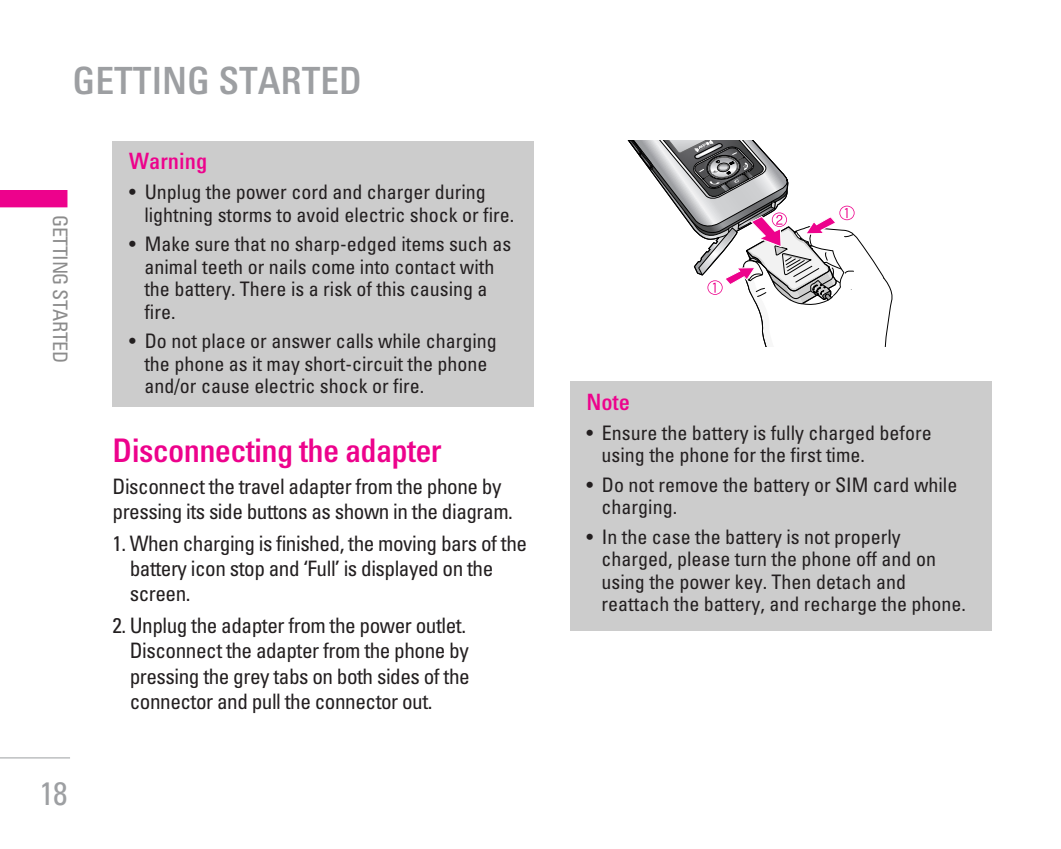
<style>
.page{position:relative;width:1061px;height:849px;background:#fff}
.page>*{position:absolute;margin:0;border:0;box-sizing:border-box;transform-origin:0 0}
.t1{font:600 condensed 37.5px "Univers";color:#9d9fa2}
.t2{font:600 condensed 32.5px "Univers";letter-spacing:-.02em;color:#ed028c}
.t3{font:condensed 32.5px "Univers";color:#9d9fa2}
.t4{font:600 condensed 22.5px "Univers";color:#ed028c}
.t5{font:condensed 21.25px/25px "Univers";letter-spacing:-.02em;color:#231f20}
.t6{font:condensed 20px/22.5px "Univers";color:#231f20}
.t7{font:20px "Runninghead Pi 001";letter-spacing:-.02em;color:#8c8c8c}
.s1{color:#ed028c}
</style>
<div class="page">
<hr style="left:0;top:757px;width:70px;height:1px;background:#9d9fa2">
<svg style="left:628px;top:141px;width:265px;height:205px"></svg>
<div style="left:113px;top:141px;width:421px;height:266px;background:#ccc"></div>
<div style="left:570px;top:381px;width:421px;height:249px;background:#ccc"></div>
<h1 class="t1" style="left:73px;top:67px;width:291px">GETTING STARTED</h1>
<p class="t7" style="left:72px;top:186px;width:179px;rotate:90deg"><span class="s1">\</span> Getting started</p>
<h2 class="t3" style="left:39px;top:781px;width:30px">18</h2>
<p class="t4" style="left:129px;top:153px;width:80px">Warning</p>
<p class="t6" style="left:144px;top:182px;width:371px;text-indent:-15px">• Unplug the power cord and charger during lightning storms to avoid electric shock or fire.</p>
<p class="t6" style="left:144px;top:234px;width:368px;text-indent:-15px">• Make sure that no sharp-edged items such as animal teeth or nails come into contact with the battery. There is a risk of this causing a fire.</p>
<p class="t6" style="left:144px;top:331px;width:354px;text-indent:-15px">• Do not place or answer calls while charging the phone as it may short-circuit the phone and/or cause electric shock or fire.</p>
<h2 class="t2" style="left:113px;top:438px;width:331px">Disconnecting the adapter</h2>
<p class="t5" style="left:113px;top:476px;width:402px">Disconnect the travel adapter from the phone by pressing its side buttons as shown in the diagram.</p>
<p class="t5" style="left:130px;top:533px;width:399px;text-indent:-17px">1. When charging is finished, the moving bars of the battery icon stop and ‘Full’ is displayed on the screen.</p>
<p class="t5" style="left:130px;top:615px;width:341px;text-indent:-17px">2. Unplug the adapter from the power outlet.<br>Disconnect the adapter from the phone by pressing the grey tabs on both sides of the connector and pull the connector out.</p>
<p class="t4" style="left:586px;top:393px;width:45px">Note</p>
<p class="t6" style="left:601px;top:423px;width:332px;text-indent:-15px">• Ensure the battery is fully charged before using the phone for the first time.</p>
<p class="t6" style="left:601px;top:475px;width:357px;text-indent:-15px">• Do not remove the battery or SIM card while charging.</p>
<p class="t6" style="left:601px;top:527px;width:366px;text-indent:-15px">• In the case the battery is not properly charged, please turn the phone off and on using the power key. Then detach and reattach the battery, and recharge the phone.</p>
</div>
